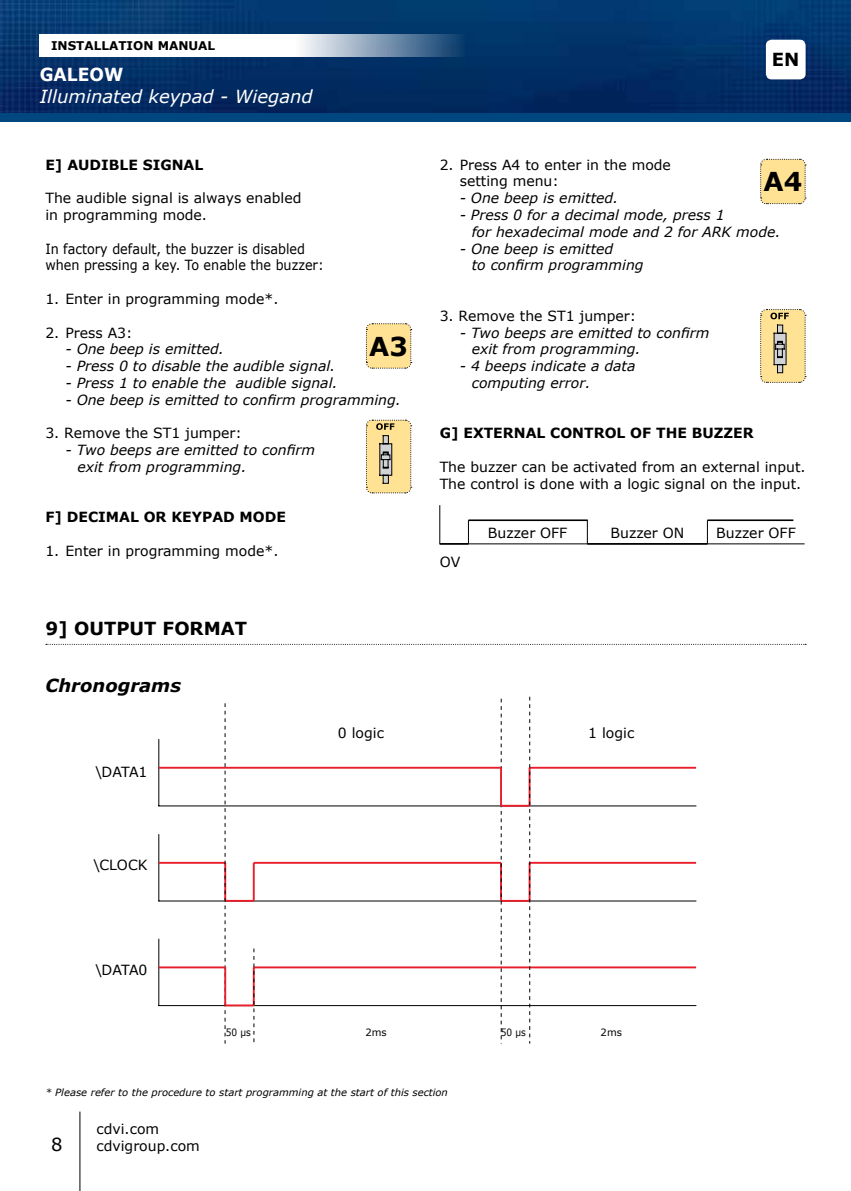
<style>
.page{position:relative;width:851px;height:1191px;background:#fff}
.page>*{position:absolute;margin:0;border:0;box-sizing:border-box;transform-origin:0 0}
.t1{font:700 26px "Verdana";color:#000}
.t2{font:italic 18px "Verdana";color:#fff}
.t3{font:700 18px "Verdana";color:#000}
.t4{font:italic 700 18px "Verdana";color:#000}
.t5{font:700 18px "Verdana";color:#fff;scale:.95 1}
.t6{font:18px "Verdana";color:#000}
.t7{font:italic 14px/16.8px "Verdana";color:#000}
.t8{font:14px/16.8px "Verdana";color:#000}
.t9{font:14px/16.8px "Verdana";color:#000;scale:.91 1}
.t10{font:700 14px "Verdana";color:#000}
.t11{font:700 12px "Verdana";color:#000}
.t12{font:italic 10px "Verdana";color:#000}
.t13{font:10px "Verdana";color:#000;scale:.9 1}
.t14{font:10px "Verdana";color:#000}
</style>
<div class="page">
<hr style="left:158px;top:739px;width:1px;height:67px;background:#000">
<hr style="left:159px;top:805px;width:537px;height:1px;background:#000">
<hr style="left:158px;top:834px;width:1px;height:67px;background:#000">
<hr style="left:159px;top:900px;width:537px;height:1px;background:#000">
<hr style="left:158px;top:939px;width:1px;height:66px;background:#000">
<hr style="left:159px;top:1005px;width:537px;height:1px;background:#000">
<hr style="left:159px;top:862px;width:66px;height:1px;background:#ea1d2a">
<hr style="left:224px;top:863px;width:2px;height:38px;background:#ea1d2a">
<hr style="left:253px;top:863px;width:2px;height:38px;background:#ea1d2a">
<hr style="left:254px;top:862px;width:247px;height:1px;background:#ea1d2a">
<hr style="left:500px;top:863px;width:2px;height:38px;background:#ea1d2a">
<hr style="left:529px;top:862px;width:167px;height:1px;background:#ea1d2a">
<hr style="left:159px;top:966px;width:66px;height:2px;background:#ea1d2a">
<hr style="left:224px;top:967px;width:2px;height:38px;background:#ea1d2a">
<hr style="left:253px;top:967px;width:2px;height:38px;background:#ea1d2a">
<hr style="left:254px;top:966px;width:442px;height:2px;background:#ea1d2a">
<hr style="left:159px;top:767px;width:342px;height:1px;background:#ea1d2a">
<hr style="left:500px;top:767px;width:2px;height:38px;background:#ea1d2a">
<hr style="left:529px;top:767px;width:167px;height:1px;background:#ea1d2a">
<svg style="left:225px;top:703px;width:29px;height:340px"></svg>
<svg style="left:501px;top:696px;width:29px;height:347px"></svg>
<hr style="left:79px;top:1111px;width:1px;height:80px;background:#000">
<svg style="left:439px;top:505px;width:366px;height:39px"></svg>
<svg style="left:366px;top:419px;width:46px;height:75px;background:#e0ca90"></svg>
<svg style="left:760px;top:309px;width:46px;height:74px;background:#e0ca8e"></svg>
<svg style="left:366px;top:323px;width:46px;height:46px;background:#f6dc95"></svg>
<svg style="left:760px;top:158px;width:46px;height:47px;background:#f6dd97"></svg>
<svg style="left:46px;top:644px;width:760px;height:1px"></svg>
<img style="left:0;top:0;width:850px;height:113px">
<div style="left:0;top:113px;width:850px;height:9px;background:#00467f"></div>
<svg style="left:40px;top:34px;width:425px;height:23px"></svg>
<div style="left:765px;top:40px;width:40px;height:39px;background:#fff;border-radius:6px"></div>
<p class="t11" style="left:51px;top:37px;width:166px">INSTALLATION MANUAL</p>
<p class="t5" style="left:40px;top:62px;width:89px">GALEOW</p>
<p class="t2" style="left:40px;top:84px;width:274px">Illuminated keypad - Wiegand</p>
<p class="t10" style="left:45px;top:154px;width:159px">E] AUDIBLE SIGNAL</p>
<p class="t8" style="left:45px;top:189px;width:257px">The audible signal is always enabled in programming mode.</p>
<p class="t9" style="left:45px;top:240px;width:307px">In factory default, the buzzer is disabled when pressing a key. To enable the buzzer:</p>
<p class="t8" style="left:45px;top:290px;width:234px">1. Enter in programming mode*.</p>
<p class="t8" style="left:45px;top:324px;width:89px">2. Press A3:</p>
<p class="t7" style="left:65px;top:341px;width:160px">- One beep is emitted.</p>
<p class="t7" style="left:65px;top:357px;width:271px">- Press 0 to disable the audible signal.</p>
<p class="t7" style="left:65px;top:374px;width:274px">- Press 1 to enable the audible signal.</p>
<p class="t7" style="left:65px;top:391px;width:337px">- One beep is emitted to confirm programming.</p>
<p class="t8" style="left:45px;top:425px;width:198px">3. Remove the ST1 jumper:</p>
<p class="t7" style="left:77px;top:441px;width:239px;text-indent:-12px">- Two beeps are emitted to confirm exit from programming.</p>
<p class="t10" style="left:45px;top:507px;width:242px">F] DECIMAL OR KEYPAD MODE</p>
<p class="t8" style="left:45px;top:542px;width:234px">1. Enter in programming mode*.</p>
<h1 class="t1" style="left:369px;top:328px;width:40px">A3</h1>
<p class="t3" style="left:45px;top:616px;width:203px">9] OUTPUT FORMAT</p>
<p class="t4" style="left:45px;top:672px;width:137px">Chronograms</p>
<p class="t8" style="left:95px;top:763px;width:54px">\DATA1</p>
<p class="t8" style="left:93px;top:856px;width:56px">\CLOCK</p>
<p class="t8" style="left:338px;top:724px;width:48px">0 logic</p>
<p class="t3" style="left:771px;top:47px;width:29px">EN</p>
<p class="t8" style="left:459px;top:156px;width:213px;text-indent:-20px">2. Press A4 to enter in the mode setting menu:</p>
<p class="t7" style="left:459px;top:189px;width:160px">- One beep is emitted.</p>
<p class="t7" style="left:471px;top:206px;width:310px;text-indent:-12px">- Press 0 for a decimal mode, press 1<br>for hexadecimal mode and 2 for ARK mode.</p>
<p class="t7" style="left:471px;top:240px;width:173px;text-indent:-12px">- One beep is emitted<br>to confirm programming</p>
<p class="t8" style="left:439px;top:307px;width:198px">3. Remove the ST1 jumper:</p>
<p class="t7" style="left:471px;top:324px;width:239px;text-indent:-12px">- Two beeps are emitted to confirm exit from programming.</p>
<p class="t7" style="left:471px;top:357px;width:165px;text-indent:-12px">- 4 beeps indicate a data computing error.</p>
<p class="t10" style="left:439px;top:423px;width:315px">G] EXTERNAL CONTROL OF THE BUZZER</p>
<p class="t8" style="left:439px;top:458px;width:367px">The buzzer can be activated from an external input.<br>The control is done with a logic signal on the input.</p>
<h1 class="t1" style="left:763px;top:163px;width:40px">A4</h1>
<p class="t8" style="left:439px;top:553px;width:22px">OV</p>
<p class="t8" style="left:488px;top:525px;width:81px">Buzzer OFF</p>
<p class="t8" style="left:610px;top:525px;width:75px">Buzzer ON</p>
<p class="t8" style="left:716px;top:525px;width:81px">Buzzer OFF</p>
<p class="t8" style="left:588px;top:724px;width:48px">1 logic</p>
<p class="t8" style="left:95px;top:961px;width:54px">\DATA0</p>
<p class="t13" style="left:226px;top:1025px;width:29px">50 μs</p>
<p class="t14" style="left:365px;top:1025px;width:23px">2ms</p>
<p class="t13" style="left:501px;top:1025px;width:29px">50 μs</p>
<p class="t14" style="left:600px;top:1025px;width:23px">2ms</p>
<p class="t12" style="left:45px;top:1085px;width:404px">* Please refer to the procedure to start programming at the start of this section</p>
<p class="t6" style="left:51px;top:1132px;width:13px">8</p>
<p class="t8" style="left:96px;top:1120px;width:105px">cdvi.com cdvigroup.com</p>
</div>
